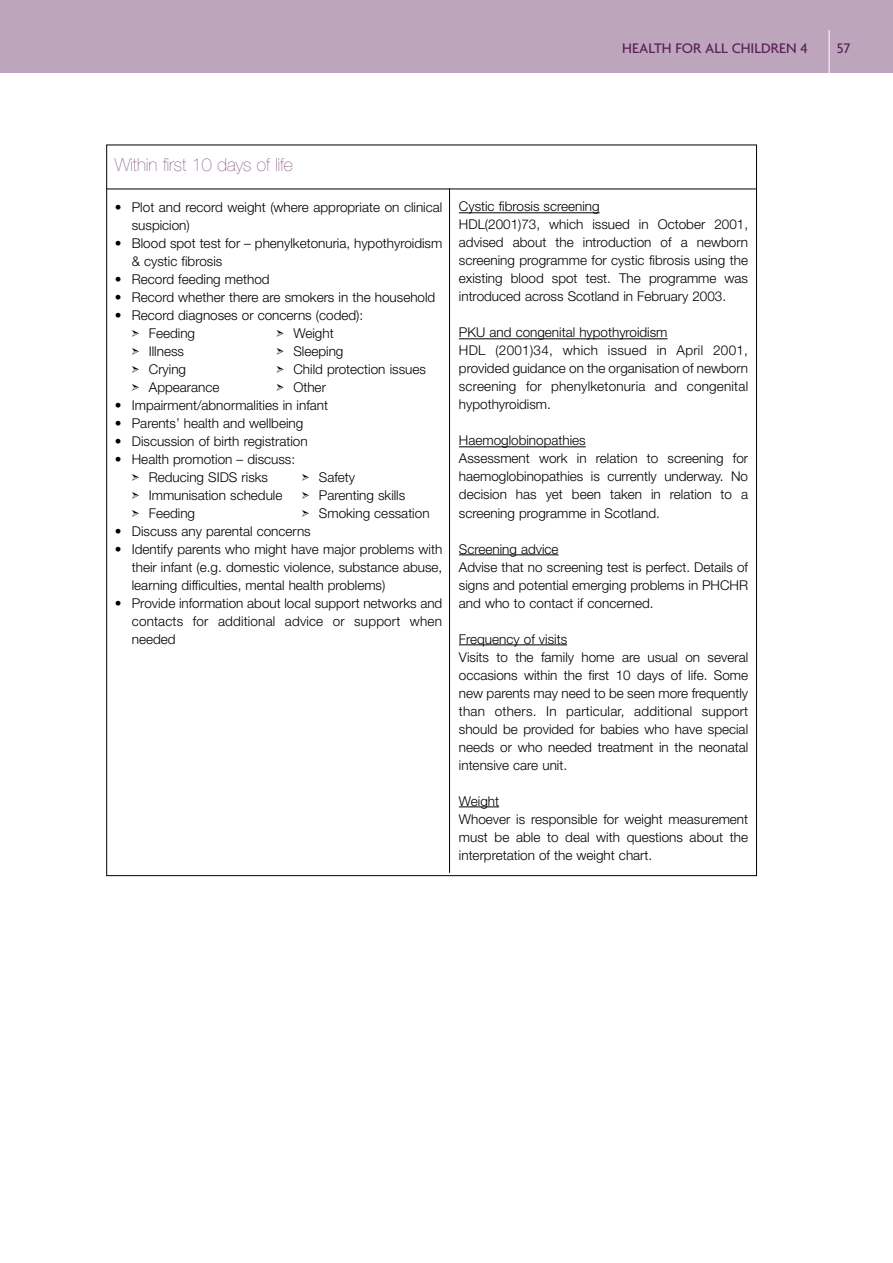
<style>
.page{position:relative;width:893px;height:1263px;background:#fff}
.page>*{position:absolute;margin:0;border:0;box-sizing:border-box;transform-origin:0 0}
.t1{font:200 18px "Helvetica Neue";color:#5a2059}
.t2{font:500 15px "Agenda";color:#5a2059}
.t3{font:300 13.5px/18px "Helvetica Neue";color:#000}
</style>
<div class="page">
<div style="left:0;top:0;width:893px;height:72px;background:#bda6bc"></div>
<hr style="left:829px;top:30px;width:1px;height:43px;background:#fff">
<hr style="left:459px;top:212px;width:58px;height:1px;background:#000">
<hr style="left:516px;top:212px;width:45px;height:1px;background:#000">
<hr style="left:561px;top:212px;width:39px;height:1px;background:#000">
<hr style="left:459px;top:338px;width:171px;height:1px;background:#000">
<hr style="left:630px;top:338px;width:37px;height:1px;background:#000">
<hr style="left:459px;top:446px;width:127px;height:1px;background:#000">
<svg style="left:459px;top:554px;width:19px;height:1px"></svg>
<hr style="left:478px;top:554px;width:81px;height:1px;background:#000">
<hr style="left:470px;top:644px;width:97px;height:1px;background:#000">
<svg style="left:459px;top:806px;width:40px;height:1px"></svg>
<hr style="left:106px;top:189px;width:651px;height:1px;background:#000">
<hr style="left:449px;top:188px;width:1px;height:685px;background:#000">
<p class="t2" style="left:622px;top:39px;width:187px">HEALTH FOR ALL CHILDREN 4</p>
<p class="t2" style="left:837px;top:39px;width:15px">57</p>
<h1 class="t1" style="left:115px;top:158px;width:179px">Within first 10 days of life</h1>
<p class="t3" style="left:132px;top:199px;width:312px;text-indent:-17px">• Plot and record weight (where appropriate on clinical suspicion)</p>
<p class="t3" style="left:132px;top:235px;width:312px;text-indent:-17px">• Blood spot test for – phenylketonuria, hypothyroidism &amp; cystic fibrosis</p>
<p class="t3" style="left:115px;top:271px;width:156px">• Record feeding method</p>
<p class="t3" style="left:115px;top:289px;width:322px">• Record whether there are smokers in the household</p>
<p class="t3" style="left:132px;top:307px;width:233px;text-indent:-17px">• Record diagnoses or concerns (coded): ➣ Feeding</p>
<p class="t3" style="left:276px;top:325px;width:59px">➣ Weight</p>
<p class="t3" style="left:132px;top:343px;width:54px">➣ Illness</p>
<p class="t3" style="left:276px;top:343px;width:69px">➣ Sleeping</p>
<p class="t3" style="left:132px;top:361px;width:56px">➣ Crying</p>
<p class="t3" style="left:276px;top:361px;width:151px">➣ Child protection issues</p>
<p class="t3" style="left:132px;top:379px;width:89px">➣ Appearance</p>
<p class="t3" style="left:276px;top:379px;width:51px">➣ Other</p>
<p class="t3" style="left:115px;top:397px;width:215px">• Impairment/abnormalities in infant</p>
<p class="t3" style="left:115px;top:415px;width:190px">• Parents’ health and wellbeing</p>
<p class="t3" style="left:115px;top:433px;width:194px">• Discussion of birth registration</p>
<p class="t3" style="left:132px;top:451px;width:165px;text-indent:-17px">• Health promotion – discuss: ➣ Reducing SIDS risks</p>
<p class="t3" style="left:302px;top:469px;width:55px">➣ Safety</p>
<p class="t3" style="left:132px;top:487px;width:152px">➣ Immunisation schedule</p>
<p class="t3" style="left:302px;top:487px;width:105px">➣ Parenting skills</p>
<p class="t3" style="left:132px;top:505px;width:65px">➣ Feeding</p>
<p class="t3" style="left:302px;top:505px;width:129px">➣ Smoking cessation</p>
<p class="t3" style="left:115px;top:523px;width:197px">• Discuss any parental concerns</p>
<p class="t3" style="left:132px;top:541px;width:312px;text-align:justify;text-indent:-17px">• Identify parents who might have major problems with their infant (e.g. domestic violence, substance abuse, learning difficulties, mental health problems)</p>
<p class="t3" style="left:132px;top:595px;width:312px;text-align:justify;text-indent:-17px">• Provide information about local support networks and contacts for additional advice or support when needed</p>
<p class="t3" style="left:459px;top:199px;width:291px">Cystic fibrosis screening<br>HDL(2001)73, which issued in October 2001, advised about the introduction of a newborn screening programme for cystic fibrosis using the existing blood spot test. The programme was introduced across Scotland in February 2003.</p>
<p class="t3" style="left:459px;top:325px;width:291px">PKU and congenital hypothyroidism<br>HDL (2001)34, which issued in April 2001, provided guidance on the organisation of newborn screening for phenylketonuria and congenital hypothyroidism.</p>
<p class="t3" style="left:459px;top:433px;width:291px">Haemoglobinopathies<br>Assessment work in relation to screening for haemoglobinopathies is currently underway. No decision has yet been taken in relation to a screening programme in Scotland.</p>
<p class="t3" style="left:459px;top:541px;width:291px">Screening advice<br>Advise that no screening test is perfect. Details of signs and potential emerging problems in PHCHR and who to contact if concerned.</p>
<p class="t3" style="left:459px;top:631px;width:291px">Frequency of visits<br>Visits to the family home are usual on several occasions within the first 10 days of life. Some new parents may need to be seen more frequently than others. In particular, additional support should be provided for babies who have special needs or who needed treatment in the neonatal intensive care unit.</p>
<p class="t3" style="left:459px;top:793px;width:291px">Weight<br>Whoever is responsible for weight measurement must be able to deal with questions about the interpretation of the weight chart.</p>
</div>
